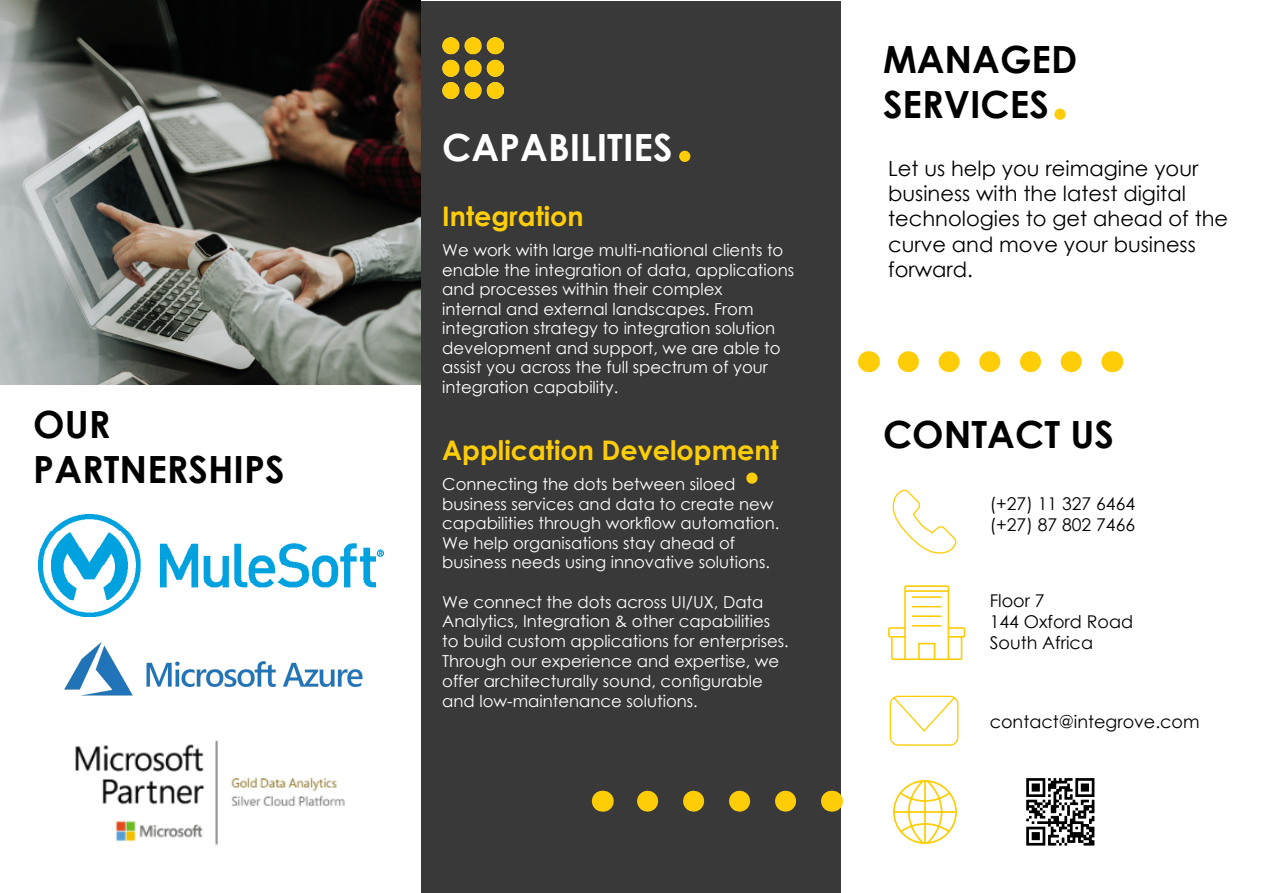
<style>
.page{position:relative;width:1263px;height:893px;background:#fff}
.page>*{position:absolute;margin:0;border:0;box-sizing:border-box;transform-origin:0 0}
.t1{font:700 37.5px "Century Gothic";color:#000}
.t2{font:700 37.5px "Century Gothic";color:#fff}
.t3{font:700 27px "Century Gothic";color:#fecd08}
.t4{font:21px/25.2px "Century Gothic";color:#000}
.t5{font:17.55px "Century Gothic";color:#000}
.t6{font:16.5px/19.5px "Century Gothic";color:#fff}
</style>
<div class="page">
<div style="left:421px;top:1px;width:419px;height:891px;background:#383938"></div>
<div style="left:679px;top:151px;width:11px;height:11px;background:#fecd08;border-radius:50%"></div>
<img style="left:442px;top:37px;width:62px;height:62px">
<div style="left:746px;top:472px;width:11px;height:12px;background:#fecd08;border-radius:50%"></div>
<img style="left:0;top:0;width:421px;height:385px">
<svg style="left:637px;top:791px;width:149px;height:21px"></svg>
<svg style="left:831px;top:791px;width:1px;height:21px"></svg>
<svg style="left:602px;top:791px;width:1px;height:21px"></svg>
<img style="left:38px;top:514px;width:346px;height:102px">
<img style="left:64px;top:642px;width:299px;height:54px">
<img style="left:75px;top:740px;width:270px;height:105px">
<div style="left:1054px;top:109px;width:12px;height:11px;background:#fecd08;border-radius:50%"></div>
<svg style="left:889px;top:695px;width:70px;height:51px"></svg>
<svg style="left:888px;top:585px;width:78px;height:75px"></svg>
<div style="left:918px;top:643px;width:17px;height:17px;border:2px solid #fecd08"></div>
<svg style="left:892px;top:489px;width:65px;height:65px"></svg>
<svg style="left:897px;top:351px;width:174px;height:21px"></svg>
<svg style="left:1112px;top:351px;width:1px;height:21px"></svg>
<svg style="left:868px;top:351px;width:1px;height:21px"></svg>
<img style="left:1026px;top:778px;width:69px;height:68px">
<svg style="left:893px;top:780px;width:64px;height:64px"></svg>
<p class="t1" style="left:33px;top:396px;width:79px">OUR</p>
<p class="t1" style="left:33px;top:441px;width:253px">PARTNERSHIPS</p>
<p class="t2" style="left:442px;top:119px;width:232px">CAPABILITIES</p>
<p class="t3" style="left:442px;top:196px;width:143px">Integration</p>
<p class="t6" style="left:442px;top:240px;width:353px">We work with large multi-national clients to enable the integration of data, applications and processes within their complex<br>internal and external landscapes. From integration strategy to integration solution development and support, we are able to assist you across the full spectrum of your integration capability.</p>
<p class="t3" style="left:442px;top:430px;width:338px">Application Development</p>
<p class="t6" style="left:442px;top:474px;width:339px">Connecting the dots between siloed business services and data to create new capabilities through workflow automation.<br>We help organisations stay ahead of business needs using innovative solutions.</p>
<p class="t6" style="left:442px;top:591px;width:348px">We connect the dots across UI/UX, Data Analytics, Integration &amp; other capabilities to build custom applications for enterprises.<br>Through our experience and expertise, we offer architecturally sound, configurable and low-maintenance solutions.</p>
<p class="t1" style="left:883px;top:31px;width:196px">MANAGED</p>
<p class="t1" style="left:883px;top:76px;width:167px">SERVICES</p>
<p class="t4" style="left:888px;top:155px;width:342px">Let us help you reimagine your business with the latest digital technologies to get ahead of the curve and move your business forward.</p>
<p class="t1" style="left:883px;top:406px;width:232px">CONTACT US</p>
<p class="t5" style="left:990px;top:491px;width:147px">(+27) 11 327 6464</p>
<p class="t5" style="left:990px;top:512px;width:147px">(+27) 87 802 7466</p>
<p class="t5" style="left:990px;top:588px;width:56px">Floor 7</p>
<p class="t5" style="left:990px;top:609px;width:145px">144 Oxford Road</p>
<p class="t5" style="left:990px;top:630px;width:105px">South Africa</p>
<p class="t5" style="left:990px;top:709px;width:211px">contact@integrove.com</p>
</div>
